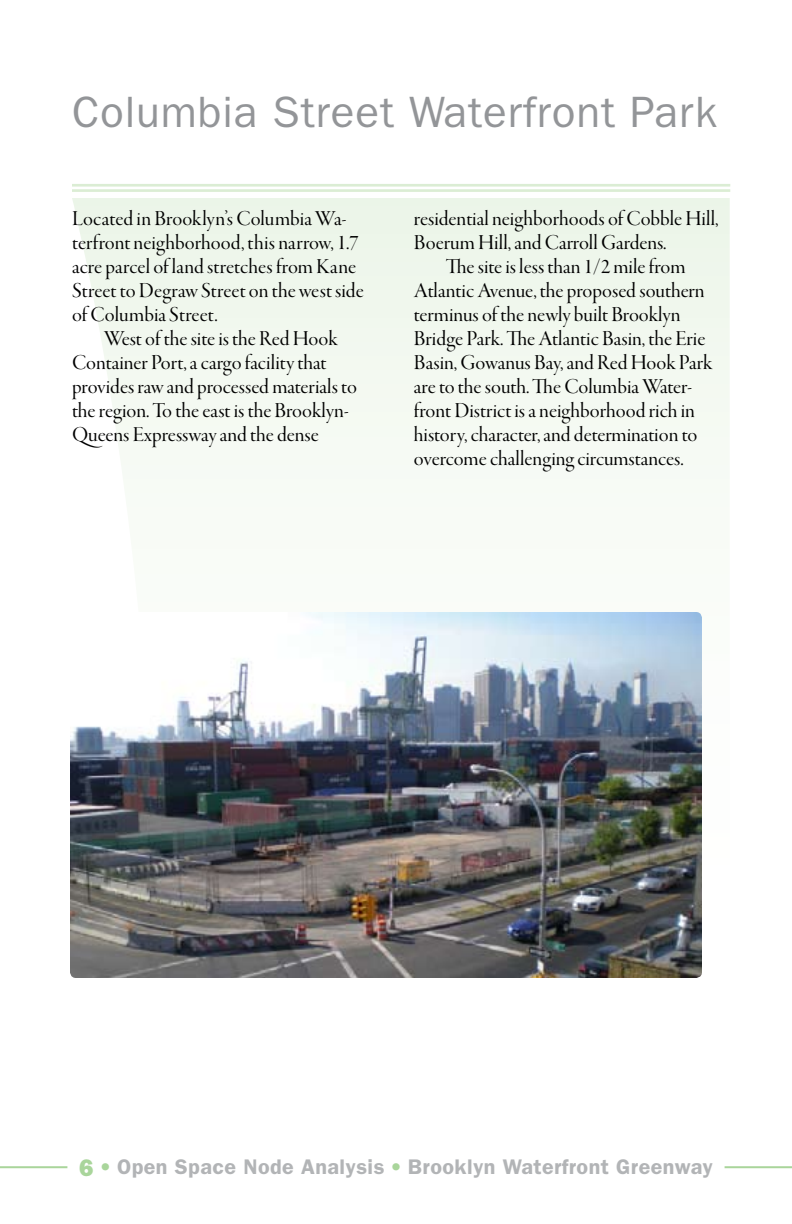
<style>
.page{position:relative;width:792px;height:1224px;background:#fff}
.page>*{position:absolute;margin:0;border:0;box-sizing:border-box;transform-origin:0 0}
.t1{font:44px "ITC Franklin Gothic Std";letter-spacing:.02em;color:#939598}
.t2{font:22px/24px "Garamond Premr Pro Disp";color:#000}
.t3{font:600 21.2px "ITC Franklin Gothic Std";letter-spacing:.02em;color:#b2b4b6}
.s1{font-family:"ITC Franklin Gothic Std Hvy";font-weight:400;font-size:24px;color:#a9d59b}
.s2{font-family:"Officina Sans Std";font-weight:400;font-size:20px;color:#a9d59b}
</style>
<div class="page">
<hr style="left:0;top:1166px;width:792px;height:2px;background:#a9d59b">
<div style="left:67px;top:1164px;width:658px;height:6px;background:#fff"></div>
<div style="left:72px;top:198px;width:658px;height:267px;background:#f2f8ef"></div>
<hr style="left:72px;top:184px;width:658px;height:3px;background:#dbedd4">
<hr style="left:72px;top:189px;width:658px;height:3px;background:#dbedd4">
<img style="left:70px;top:612px;width:632px;height:366px">
<h1 class="t1" style="left:72px;top:87px;width:647px">Columbia Street Waterfront Park</h1>
<p class="t2" style="left:72px;top:207px;width:293px">Located in Brooklyn’s Columbia Wa&shy;terfront neighborhood, this narrow, 1.7 acre parcel of land stretches from Kane Street to Degraw Street on the west side of Columbia Street.</p>
<p class="t2" style="left:72px;top:327px;width:286px;text-indent:32px">West of the site is the Red Hook Container Port, a cargo facility that provides raw and processed materials to the region. To the east is the Brooklyn-Queens Expressway and the dense</p>
<p class="t2" style="left:414px;top:207px;width:306px">residential neighborhoods of Cobble Hill,</p>
<p class="t2" style="left:414px;top:231px;width:254px">Boerum Hill, and Carroll Gardens.</p>
<p class="t2" style="left:446px;top:255px;width:241px">The site is less than 1/2 mile from</p>
<p class="t2" style="left:414px;top:279px;width:292px">Atlantic Avenue, the proposed southern</p>
<p class="t2" style="left:414px;top:303px;width:268px">terminus of the newly built Brooklyn</p>
<p class="t2" style="left:414px;top:327px;width:293px">Bridge Park. The Atlantic Basin, the Erie</p>
<p class="t2" style="left:414px;top:351px;width:300px">Basin, Gowanus Bay, and Red Hook Park</p>
<p class="t2" style="left:414px;top:375px;width:280px">are to the south. The Columbia Water-</p>
<p class="t2" style="left:414px;top:399px;width:282px">front District is a neighborhood rich in</p>
<p class="t2" style="left:414px;top:423px;width:285px">history, character, and determination to</p>
<p class="t2" style="left:414px;top:447px;width:271px">overcome challenging circumstances.</p>
<p class="t3" style="left:79px;top:1154px;width:635px"><span class="s1">6</span> <span class="s2">•</span> Open Space Node Analysis <span class="s2">•</span> Brooklyn Waterfront Greenway</p>
</div>
